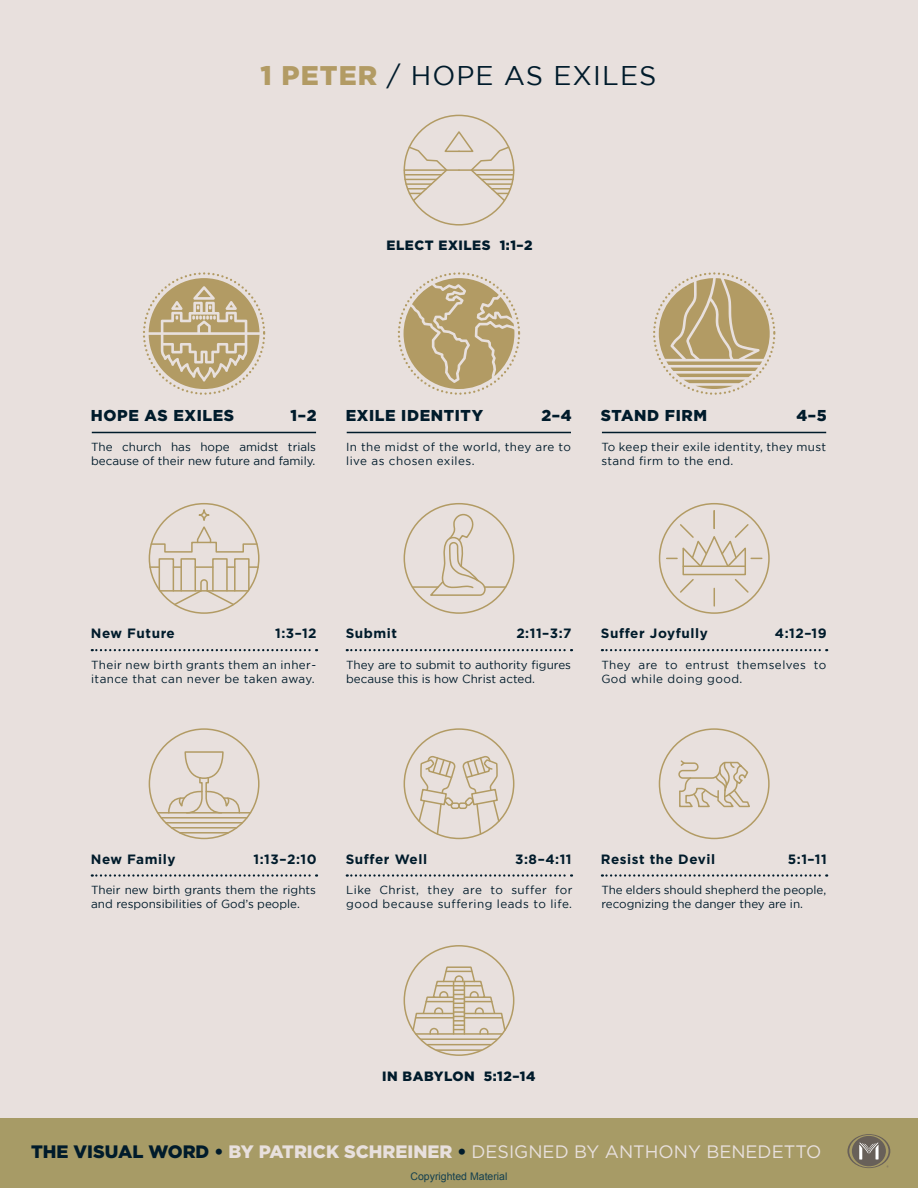
<style>
.page{position:relative;width:918px;height:1188px;background:#e8e0dd}
.page>*{position:absolute;margin:0;border:0;box-sizing:border-box;transform-origin:0 0}
.t1{font:27px "Gotham";letter-spacing:.04em;color:#001b2b}
.t2{font:18px "Gotham HTF";color:#e8e0dd}
.t3{font:900 15.75px "Gotham";letter-spacing:.04em;color:#001b2b}
.t4{font:700 13.5px "Gotham";letter-spacing:.04em;color:#001b2b}
.t5{font:900 13.5px "Gotham";letter-spacing:.04em;color:#001b2b}
.t6{font:11.7px/14px "Gotham";color:#001b2b}
.t7{font:11.7px/14px "Gotham";letter-spacing:.04em;color:#001b2b}
.t8{font:11.7px/14px "Gotham";letter-spacing:.035em;color:#001b2b}
.t9{font:11.7px/14px "Gotham";letter-spacing:.03em;color:#001b2b}
.t10{font:10.5px "Arial";color:#14404f}
.s1{font-weight:900;color:#b29b64}
.s2{font-family:"Gotham";font-weight:900;color:#001b2b}
.s3{font-family:"Gotham";font-weight:900}
</style>
<div class="page">
<hr style="left:92px;top:432px;width:224px;height:1px;background:#001b2b">
<svg style="left:92px;top:649px;width:225px;height:2px"></svg>
<svg style="left:347px;top:649px;width:225px;height:2px"></svg>
<svg style="left:602px;top:649px;width:225px;height:2px"></svg>
<svg style="left:92px;top:874px;width:225px;height:3px"></svg>
<svg style="left:347px;top:874px;width:225px;height:3px"></svg>
<svg style="left:602px;top:874px;width:225px;height:3px"></svg>
<hr style="left:347px;top:432px;width:224px;height:1px;background:#001b2b">
<hr style="left:602px;top:432px;width:224px;height:1px;background:#001b2b">
<div style="left:143px;top:272px;width:122px;height:123px;border:2px dashed #b29b64;border-radius:50%"></div>
<div style="left:398px;top:272px;width:122px;height:123px;border:2px dashed #b29b64;border-radius:50%"></div>
<div style="left:404px;top:115px;width:110px;height:111px;border:2px solid #b29b64;border-radius:50%"></div>
<hr style="left:404px;top:169px;width:55px;height:2px;background:#b29b64">
<hr style="left:405px;top:174px;width:36px;height:2px;background:#b29b64">
<hr style="left:405px;top:179px;width:31px;height:1px;background:#b29b64">
<hr style="left:406px;top:183px;width:25px;height:2px;background:#b29b64">
<hr style="left:459px;top:169px;width:55px;height:2px;background:#b29b64">
<hr style="left:477px;top:174px;width:36px;height:2px;background:#b29b64">
<hr style="left:482px;top:179px;width:31px;height:1px;background:#b29b64">
<hr style="left:487px;top:183px;width:25px;height:2px;background:#b29b64">
<svg style="left:407px;top:129px;width:104px;height:74px"></svg>
<svg style="left:150px;top:521px;width:108px;height:86px"></svg>
<div style="left:199px;top:509px;width:11px;height:12px;border:2px solid #b29b64;border-radius:5px"></div>
<div style="left:149px;top:728px;width:111px;height:111px;border:2px solid #b29b64;border-radius:50%"></div>
<svg style="left:168px;top:751px;width:72px;height:61px"></svg>
<hr style="left:158px;top:812px;width:92px;height:2px;background:#b29b64">
<hr style="left:161px;top:817px;width:86px;height:2px;background:#b29b64">
<hr style="left:166px;top:822px;width:76px;height:2px;background:#b29b64">
<hr style="left:172px;top:827px;width:65px;height:2px;background:#b29b64">
<hr style="left:180px;top:832px;width:48px;height:2px;background:#b29b64">
<hr style="left:413px;top:586px;width:25px;height:2px;background:#b29b64">
<hr style="left:485px;top:586px;width:21px;height:2px;background:#b29b64">
<svg style="left:427px;top:513px;width:59px;height:101px"></svg>
<div style="left:659px;top:503px;width:111px;height:111px;border:2px solid #b29b64;border-radius:50%"></div>
<svg style="left:667px;top:511px;width:95px;height:95px"></svg>
<div style="left:451px;top:802px;width:9px;height:7px;border:2px solid #b29b64;border-radius:2px"></div>
<svg style="left:417px;top:728px;width:39px;height:108px"></svg>
<div style="left:458px;top:802px;width:9px;height:7px;border:2px solid #b29b64;border-radius:2px"></div>
<svg style="left:462px;top:728px;width:39px;height:108px"></svg>
<div style="left:659px;top:728px;width:111px;height:111px;border:2px solid #b29b64;border-radius:50%"></div>
<svg style="left:678px;top:760px;width:72px;height:48px"></svg>
<div style="left:404px;top:945px;width:110px;height:111px;border:2px solid #b29b64;border-radius:50%"></div>
<hr style="left:421px;top:1038px;width:76px;height:2px;background:#b29b64">
<hr style="left:427px;top:1044px;width:64px;height:1px;background:#b29b64">
<hr style="left:437px;top:1049px;width:44px;height:2px;background:#b29b64">
<svg style="left:411px;top:966px;width:96px;height:69px"></svg>
<svg style="left:149px;top:278px;width:110px;height:111px"></svg>
<svg style="left:404px;top:278px;width:110px;height:111px"></svg>
<div style="left:653px;top:272px;width:122px;height:123px;border:2px dashed #b29b64;border-radius:50%"></div>
<svg style="left:659px;top:278px;width:111px;height:111px"></svg>
<div style="left:0;top:1118px;width:918px;height:69px;background:#a79b66"></div>
<svg style="left:847px;top:1134px;width:43px;height:34px"></svg>
<h1 class="t1" style="left:260px;top:61px;width:398px"><span class="s1">1 PETER</span> / HOPE AS EXILES</h1>
<p class="t5" style="left:387px;top:238px;width:148px">ELECT EXILES 1:1–2</p>
<h3 class="t3" style="left:91px;top:406px;width:145px">HOPE AS EXILES</h3>
<h3 class="t3" style="left:291px;top:406px;width:28px">1–2</h3>
<h3 class="t3" style="left:346px;top:406px;width:139px">EXILE IDENTITY</h3>
<h3 class="t3" style="left:541px;top:406px;width:32px">2–4</h3>
<p class="t7" style="left:346px;top:440px;width:226px">In the midst of the world, they are to live as chosen exiles.</p>
<p class="t6" style="left:91px;top:440px;width:226px">The church has hope amidst trials because of their new future and family.</p>
<h3 class="t3" style="left:601px;top:406px;width:108px">STAND FIRM</h3>
<h3 class="t3" style="left:797px;top:406px;width:32px">4–5</h3>
<p class="t9" style="left:601px;top:440px;width:226px">To keep their exile identity, they must stand firm to the end.</p>
<p class="t4" style="left:91px;top:626px;width:86px">New Future</p>
<p class="t4" style="left:275px;top:626px;width:43px">1:3–12</p>
<p class="t8" style="left:91px;top:657px;width:226px">Their new birth grants them an inher&shy;itance that can never be taken away.</p>
<p class="t4" style="left:346px;top:626px;width:53px">Submit</p>
<p class="t4" style="left:516px;top:626px;width:57px">2:11–3:7</p>
<p class="t6" style="left:346px;top:657px;width:226px">They are to submit to authority figures because this is how Christ acted.</p>
<p class="t4" style="left:601px;top:626px;width:108px">Suffer Joyfully</p>
<p class="t4" style="left:775px;top:626px;width:54px">4:12–19</p>
<p class="t7" style="left:601px;top:657px;width:226px">They are to entrust themselves to<br>God while doing good.</p>
<p class="t4" style="left:91px;top:851px;width:86px">New Family</p>
<p class="t4" style="left:254px;top:851px;width:65px">1:13–2:10</p>
<p class="t6" style="left:91px;top:883px;width:226px">Their new birth grants them the rights and responsibilities of God’s people.</p>
<p class="t4" style="left:346px;top:851px;width:83px">Suffer Well</p>
<p class="t4" style="left:515px;top:851px;width:58px">3:8–4:11</p>
<p class="t7" style="left:346px;top:883px;width:228px">Like Christ, they are to suffer for good because suffering leads to life.</p>
<p class="t4" style="left:601px;top:851px;width:116px">Resist the Devil</p>
<p class="t4" style="left:788px;top:851px;width:41px">5:1–11</p>
<p class="t6" style="left:601px;top:883px;width:226px">The elders should shepherd the people, recognizing the danger they are in.</p>
<p class="t5" style="left:382px;top:1068px;width:155px">IN BABYLON 5:12–14</p>
<h2 class="t2" style="left:31px;top:1142px;width:792px"><span class="s2">THE VISUAL WORD •</span> <span class="s3">BY PATRICK SCHREINER</span> <span class="s2">•</span> DESIGNED BY ANTHONY BENEDETTO</h2>
<p class="t10" style="left:411px;top:1170px;width:98px">Copyrighted Material</p>
</div>
